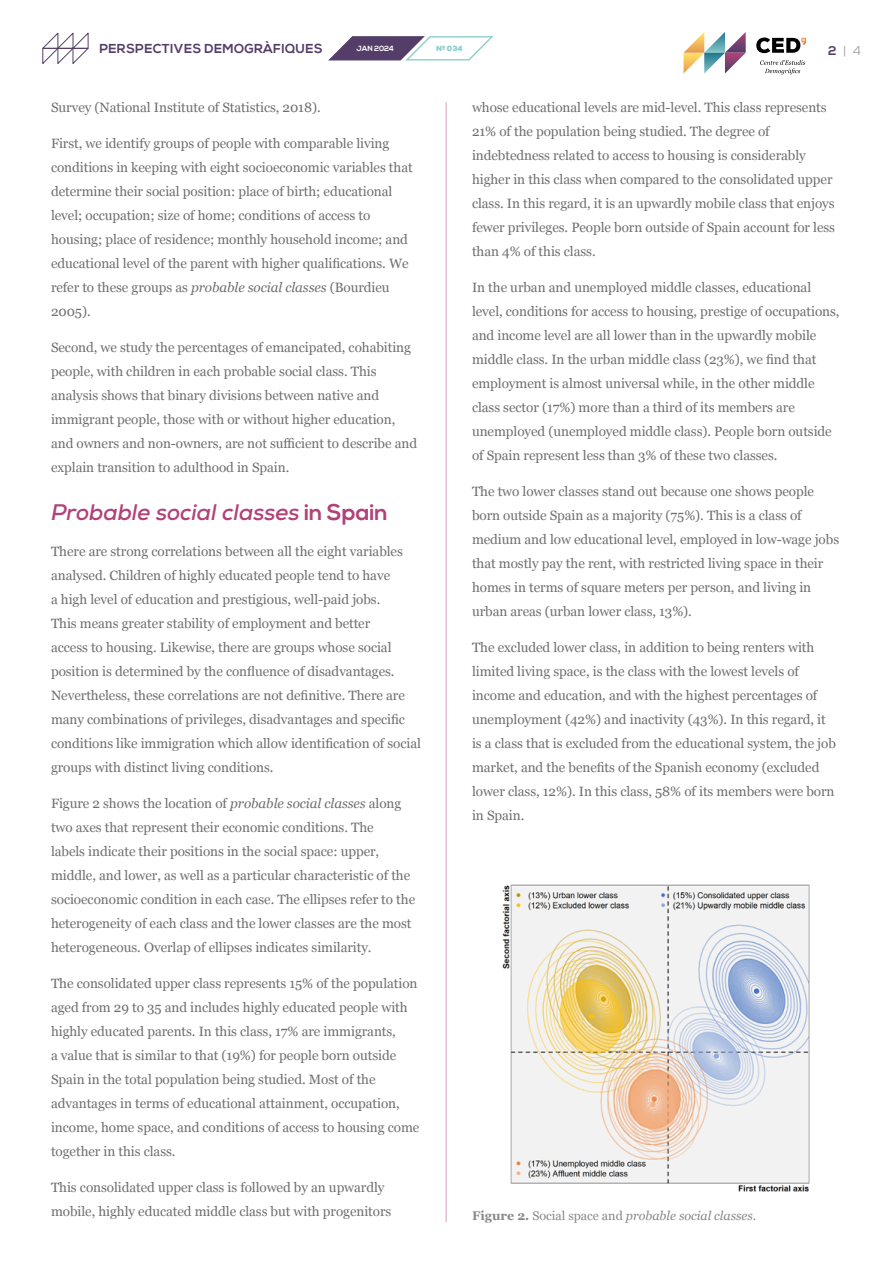
<style>
.page{position:relative;width:893px;height:1263px;background:#fff}
.page>*{position:absolute;margin:0;border:0;box-sizing:border-box;transform-origin:0 0}
.t1{font:italic 700 22.5px "Nexa";letter-spacing:-.005em;color:#b14279}
.t2{font:13.5px/24px "Georgia";letter-spacing:-.005em;color:#706f6f}
.t3{font:700 13.05px "Nexa";letter-spacing:.025em;color:#543e69}
.t4{font:12.75px "Nexa";color:#9c9c9c}
.t5{font:italic 12.45px "Georgia";color:#878787}
.t6{font:700 7.5px "Nexa";color:#fff}
.t7{font:900 7.5px "Nexa";color:#8cc}
.s1{font-weight:700;color:#543e69}
.s2{font-style:italic}
.s3{font-style:normal}
.s4{font-weight:700;font-style:normal}
</style>
<div class="page">
<hr style="left:446px;top:102px;width:1px;height:1120px;background:#b14279">
<img style="left:502px;top:884px;width:308px;height:308px">
<svg style="left:328px;top:36px;width:166px;height:25px"></svg>
<svg style="left:42px;top:32px;width:47px;height:32px"></svg>
<svg style="left:684px;top:32px;width:62px;height:42px"></svg>
<svg style="left:756px;top:38px;width:50px;height:15px"></svg>
<svg style="left:760px;top:60px;width:45px;height:14px"></svg>
<p class="t3" style="left:99px;top:41px;width:225px">PERSPECTIVES DEMOGRÀFIQUES</p>
<p class="t6" style="left:356px;top:44px;width:39px">JAN 2024</p>
<p class="t7" style="left:436px;top:43px;width:28px">Nº 034</p>
<p class="t4" style="left:828px;top:43px;width:35px"><span class="s1">2</span> | 4</p>
<p class="t2" style="left:51px;top:95px;width:271px">Survey (National Institute of Statistics, 2018).</p>
<p class="t2" style="left:51px;top:131px;width:363px">First, we identify groups of people with comparable living conditions in keeping with eight socioeconomic variables that determine their social position: place of birth; educational level; occupation; size of home; conditions of access to housing; place of residence; monthly household income; and educational level of the parent with higher qualifications. We refer to these groups as <span class="s2">probable social classes</span> (Bourdieu 2005).</p>
<p class="t2" style="left:51px;top:335px;width:368px">Second, we study the percentages of emancipated, cohabiting people, with children in each probable social class. This analysis shows that binary divisions between native and immigrant people, those with or without higher education, and owners and non-owners, are not sufficient to describe and explain transition to adulthood in Spain.</p>
<h1 class="t1" style="left:51px;top:498px;width:338px">Probable social classes <span class="s3">in Spain</span></h1>
<p class="t2" style="left:51px;top:539px;width:371px">There are strong correlations between all the eight variables analysed. Children of highly educated people tend to have<br>a high level of education and prestigious, well-paid jobs.<br>This means greater stability of employment and better<br>access to housing. Likewise, there are groups whose social position is determined by the confluence of disadvantages.<br>Nevertheless, these correlations are not definitive. There are many combinations of privileges, disadvantages and specific conditions like immigration which allow identification of social groups with distinct living conditions.</p>
<p class="t2" style="left:51px;top:791px;width:366px">Figure 2 shows the location of <span class="s2">probable social classes</span> along two axes that represent their economic conditions. The<br>labels indicate their positions in the social space: upper, middle, and lower, as well as a particular characteristic of the socioeconomic condition in each case. The ellipses refer to the heterogeneity of each class and the lower classes are the most heterogeneous. Overlap of ellipses indicates similarity.</p>
<p class="t2" style="left:51px;top:971px;width:370px">The consolidated upper class represents 15% of the population aged from 29 to 35 and includes highly educated people with highly educated parents. In this class, 17% are immigrants,<br>a value that is similar to that (19%) for people born outside Spain in the total population being studied. Most of the advantages in terms of educational attainment, occupation, income, home space, and conditions of access to housing come together in this class.</p>
<p class="t2" style="left:51px;top:1175px;width:342px">This consolidated upper class is followed by an upwardly mobile, highly educated middle class but with progenitors</p>
<p class="t2" style="left:472px;top:95px;width:365px">whose educational levels are mid-level. This class represents 21% of the population being studied. The degree of indebtedness related to access to housing is considerably higher in this class when compared to the consolidated upper class. In this regard, it is an upwardly mobile class that enjoys fewer privileges. People born outside of Spain account for less than 4% of this class.</p>
<p class="t2" style="left:472px;top:275px;width:369px">In the urban and unemployed middle classes, educational level, conditions for access to housing, prestige of occupations, and income level are all lower than in the upwardly mobile middle class. In the urban middle class (23%), we find that employment is almost universal while, in the other middle class sector (17%) more than a third of its members are unemployed (unemployed middle class). People born outside of Spain represent less than 3% of these two classes.</p>
<p class="t2" style="left:472px;top:479px;width:369px">The two lower classes stand out because one shows people born outside Spain as a majority (75%). This is a class of medium and low educational level, employed in low-wage jobs that mostly pay the rent, with restricted living space in their homes in terms of square meters per person, and living in urban areas (urban lower class, 13%).</p>
<p class="t2" style="left:472px;top:635px;width:365px">The excluded lower class, in addition to being renters with limited living space, is the class with the lowest levels of income and education, and with the highest percentages of unemployment (42%) and inactivity (43%). In this regard, it is a class that is excluded from the educational system, the job market, and the benefits of the Spanish economy (excluded lower class, 12%). In this class, 58% of its members were born in Spain.</p>
<p class="t5" style="left:472px;top:1207px;width:286px"><span class="s4">Figure 2.</span> <span class="s3">Social space and</span> probable social classes<span class="s3">.</span></p>
</div>
